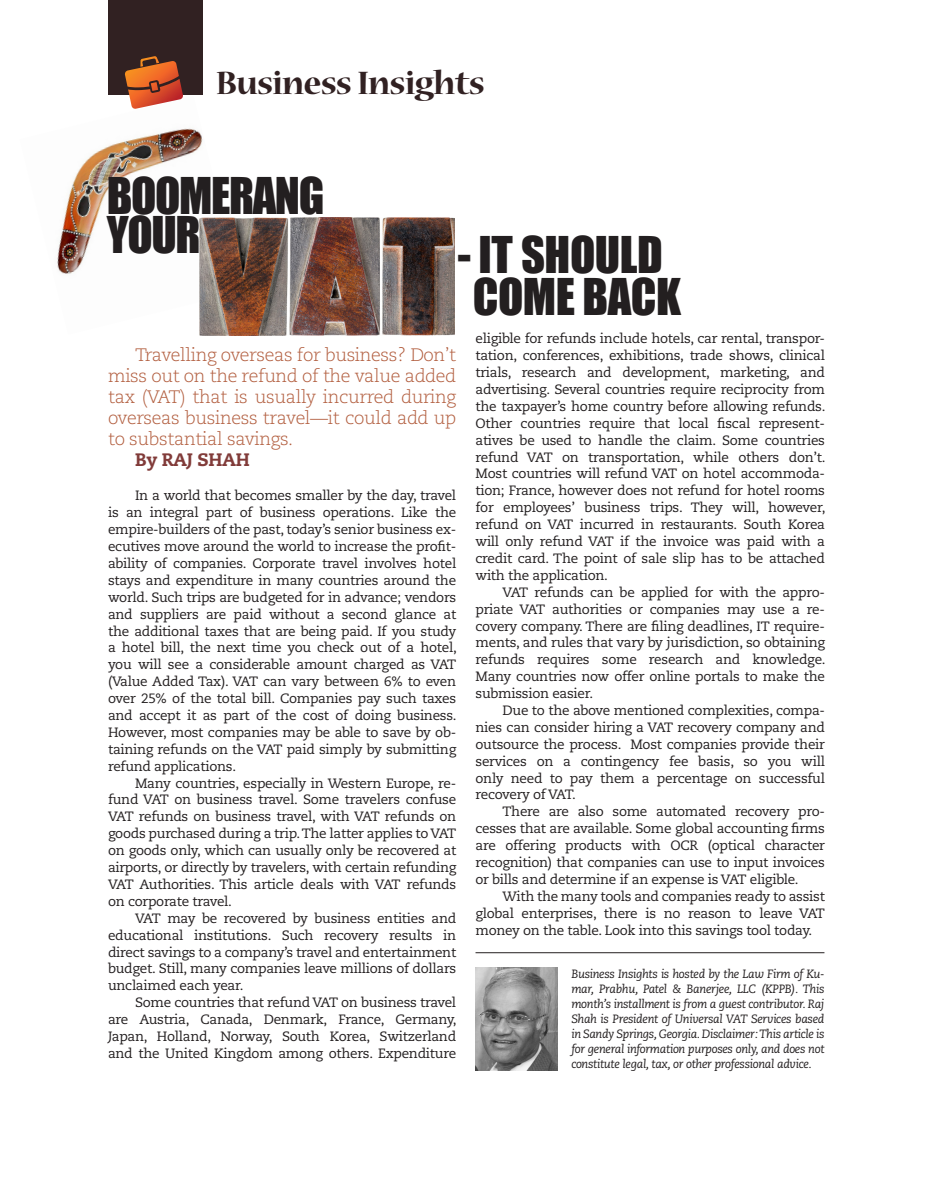
<style>
.page{position:relative;width:932px;height:1202px;background:#fff}
.page>*{position:absolute;margin:0;border:0;box-sizing:border-box;transform-origin:0 0}
.t1{font:46.5px/42px "Impact";letter-spacing:-.01em;color:#231f20;text-align:center}
.t2{font:46.5px "Impact";letter-spacing:-.03em;color:#231f20}
.t3{font:700 36px "Nueva Std";letter-spacing:-.02em;color:#312122}
.t4{font:300 18px/21px "Caecilia";letter-spacing:-.02em;color:#b25e3f;text-align:justify}
.t5{font:800 18px "Caecilia";letter-spacing:-.02em;color:#813b39}
.t6{font:13.5px/17px "Caecilia";letter-spacing:-.02em;color:#231f20;text-align:justify}
.t7{font:italic 12px/15px "Caecilia";letter-spacing:-.025em;color:#231f20;text-align:justify}
</style>
<div class="page">
<img style="left:57px;top:128px;width:178px;height:207px">
<div style="left:108px;top:0;width:94px;height:94px;background:#312122"></div>
<svg style="left:124px;top:56px;width:59px;height:53px"></svg>
<img style="left:200px;top:218px;width:255px;height:118px">
<img style="left:475px;top:967px;width:83px;height:103px">
<hr style="left:475px;top:952px;width:349px;height:1px;background:#231f20">
<p class="t3" style="left:216px;top:67px;width:270px">Business Insights</p>
<p class="t2" style="left:107px;top:160px;width:219px">BOOMERANG</p>
<p class="t1" style="left:107px;top:213px;width:95px">YOUR</p>
<p class="t1" style="left:457px;top:233px;width:225px">- IT SHOULD<br>COME BACK</p>
<p class="t4" style="left:108px;top:345px;width:350px;text-indent:27px">Travelling overseas for business? Don’t miss out on the refund of the value added tax (VAT) that is usually incurred during overseas business travel—it could add up to substantial savings.</p>
<p class="t5" style="left:135px;top:448px;width:116px">By RAJ SHAH</p>
<p class="t6" style="left:108px;top:487px;width:350px;text-indent:27px">In a world that becomes smaller by the day, travel is an integral part of business operations. Like the empire-builders of the past, today’s senior business ex&shy;ecutives move around the world to increase the profit&shy;ability of companies. Corporate travel involves hotel stays and expenditure in many countries around the world. Such trips are budgeted for in advance; vendors and suppliers are paid without a second glance at the additional taxes that are being paid. If you study a hotel bill, the next time you check out of a hotel, you will see a considerable amount charged as VAT (Value Added Tax). VAT can vary between 6% to even over 25% of the total bill. Companies pay such taxes and accept it as part of the cost of doing business.<br>However, most companies may be able to save by ob&shy;taining refunds on the VAT paid simply by submitting refund applications.</p>
<p class="t6" style="left:108px;top:774px;width:350px;text-indent:27px">Many countries, especially in Western Europe, re&shy;fund VAT on business travel. Some travelers confuse VAT refunds on business travel, with VAT refunds on goods purchased during a trip. The latter applies to VAT on goods only, which can usually only be recovered at airports, or directly by travelers, with certain refunding VAT Authorities. This article deals with VAT refunds on corporate travel.</p>
<p class="t6" style="left:108px;top:909px;width:350px;text-indent:27px">VAT may be recovered by business entities and educational institutions. Such recovery results in direct savings to a company’s travel and entertainment budget. Still, many companies leave millions of dollars unclaimed each year.</p>
<p class="t6" style="left:108px;top:994px;width:350px;text-indent:27px">Some countries that refund VAT on business travel are Austria, Canada, Denmark, France, Germany, Japan, Holland, Norway, South Korea, Switzerland and the United Kingdom among others. Expenditure</p>
<p class="t6" style="left:475px;top:330px;width:351px">eligible for refunds include hotels, car rental, transpor&shy;tation, conferences, exhibitions, trade shows, clinical trials, research and development, marketing, and advertising. Several countries require reciprocity from the taxpayer’s home country before allowing refunds.<br>Other countries require that local fiscal represent&shy;atives be used to handle the claim. Some countries refund VAT on transportation, while others don’t.<br>Most countries will refund VAT on hotel accommoda&shy;tion; France, however does not refund for hotel rooms for employees’ business trips. They will, however, refund on VAT incurred in restaurants. South Korea will only refund VAT if the invoice was paid with a credit card. The point of sale slip has to be attached with the application.</p>
<p class="t6" style="left:475px;top:584px;width:351px;text-indent:27px">VAT refunds can be applied for with the appro&shy;priate VAT authorities or companies may use a re&shy;covery company. There are filing deadlines, IT require&shy;ments, and rules that vary by jurisdiction, so obtaining refunds requires some research and knowledge.<br>Many countries now offer online portals to make the submission easier.</p>
<p class="t6" style="left:475px;top:702px;width:351px;text-indent:27px">Due to the above mentioned complexities, compa&shy;nies can consider hiring a VAT recovery company and outsource the process. Most companies provide their services on a contingency fee basis, so you will only need to pay them a percentage on successful recovery of VAT.</p>
<p class="t6" style="left:475px;top:803px;width:351px;text-indent:27px">There are also some automated recovery pro&shy;cesses that are available. Some global accounting firms are offering products with OCR (optical character recognition) that companies can use to input invoices or bills and determine if an expense is VAT eligible.</p>
<p class="t6" style="left:475px;top:888px;width:351px;text-indent:27px">With the many tools and companies ready to assist global enterprises, there is no reason to leave VAT money on the table. Look into this savings tool today.</p>
<p class="t7" style="left:571px;top:966px;width:254px">Business Insights is hosted by the Law Firm of Ku&shy;mar, Prabhu, Patel &amp; Banerjee, LLC (KPPB). This month’s installment is from a guest contributor. Raj Shah is President of Universal VAT Services based in Sandy Springs, Georgia. Disclaimer: This article is for general information purposes only, and does not constitute legal, tax, or other professional advice.</p>
</div>
